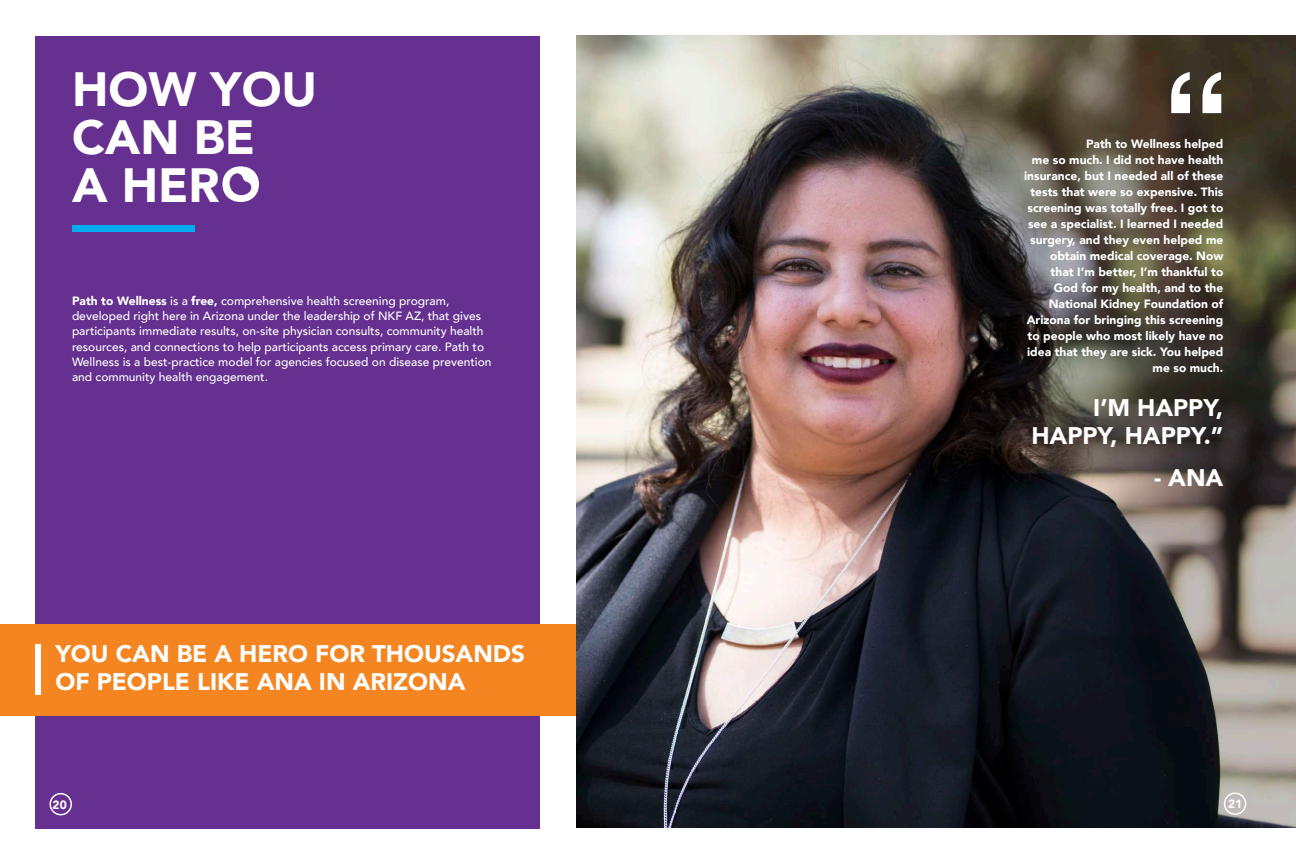
<style>
.page{position:relative;width:1296px;height:864px;background:#fff}
.page>*{position:absolute;margin:0;border:0;box-sizing:border-box;transform-origin:0 0}
.t1{font:700 150px "Helvetica";color:#fff;scale:.9 1}
.t2{font:900 48px/48px "Avenir";color:#fff}
.t3{font:900 24px/28px "Avenir";color:#fff}
.t4{font:900 12px/16px "Avenir";color:#fff;text-align:right}
.t5{font:500 12px/15.2px "Avenir";color:#fff}
.s1{font-weight:900}
</style>
<div class="page">
<div style="left:35px;top:36px;width:505px;height:792px;background:#65308f"></div>
<img style="left:576px;top:36px;width:720px;height:792px">
<div style="left:0;top:624px;width:576px;height:92px;background:#f58520"></div>
<div style="left:35px;top:645px;width:6px;height:50px;background:#fff"></div>
<div style="left:50px;top:793px;width:22px;height:22px;border:2px solid #fff;border-radius:50%"></div>
<div style="left:1224px;top:792px;width:22px;height:23px;border:2px solid #fff;border-radius:50%"></div>
<svg style="left:222px;top:166px;width:37px;height:36px"></svg>
<div style="left:72px;top:225px;width:122px;height:7px;background:#00aeef"></div>
<div style="left:954px;top:63px;width:342px;height:500px;background:#231f20;opacity:.5"></div>
<h2 class="t2" style="left:72px;top:64px;width:247px">HOW YOU<br>CAN BE<br>A HER</h2>
<p class="t5" style="left:72px;top:293px;width:421px"><span class="s1">Path to Wellness</span> is a <span class="s1">free,</span> comprehensive health screening program, developed right here in Arizona under the leadership of NKF AZ, that gives participants immediate results, on-site physician consults, community health resources, and connections to help participants access primary care. Path to Wellness is a best-practice model for agencies focused on disease prevention and community health engagement.</p>
<h3 class="t3" style="left:55px;top:639px;width:471px">YOU CAN BE A HERO FOR THOUSANDS<br>OF PEOPLE LIKE ANA IN ARIZONA</h3>
<p class="t4" style="left:53px;top:796px;width:16px">20</p>
<h1 class="t1" style="left:1162px;top:37px;width:76px">“</h1>
<p class="t4" style="left:1024px;top:136px;width:201px">Path to Wellness helped<br>me so much. I did not have health insurance, but I needed all of these tests that were so expensive. This screening was totally free. I got to see a specialist. I learned I needed surgery, and they even helped me obtain medical coverage. Now that I’m better, I’m thankful to<br>God for my health, and to the<br>National Kidney Foundation of<br>Arizona for bringing this screening to people who most likely have no idea that they are sick. You helped me so much.</p>
<h3 class="t3" style="left:1031px;top:393px;width:194px;text-align:right">I’M HAPPY,<br>HAPPY, HAPPY.”</h3>
<h3 class="t3" style="left:1154px;top:463px;width:71px">- ANA</h3>
<p class="t4" style="left:1228px;top:797px;width:16px">21</p>
</div>
